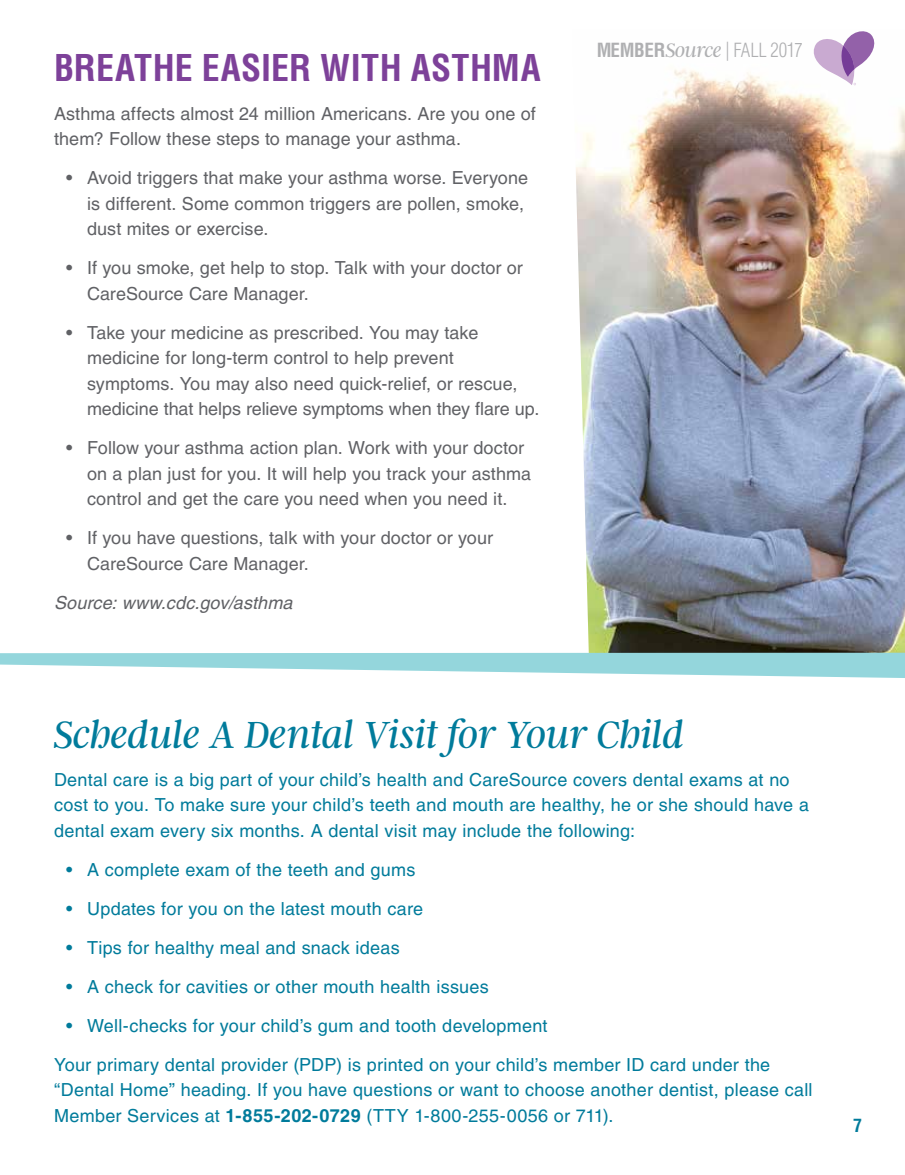
<style>
.page{position:relative;width:905px;height:1175px;background:#fff}
.page>*{position:absolute;margin:0;border:0;box-sizing:border-box;transform-origin:0 0}
.t1{font:italic 300 42px "Argent CF";letter-spacing:-.01em;color:#007b9b}
.t2{font:700 condensed 36px "Helvetica LT Pro";letter-spacing:.01em;color:#7d4199}
.t3{font:300 condensed 19.05px "Helvetica LT Pro";letter-spacing:-.015em;color:#606165}
.t4{font:18px/25.5px "Helvetica LT Pro";letter-spacing:.005em;color:#606165}
.t5{font:18px/25.5px "Helvetica LT Pro";letter-spacing:.015em;color:#007b9b}
.t6{font:italic 18px "Helvetica LT Pro";letter-spacing:.005em;color:#606165}
.t7{font:700 condensed 18px "Helvetica LT Pro";color:#007b9b}
.s1{font-weight:700}
.s2{font-family:"Argent CF";font-style:italic;font-stretch:normal;font-size:21.45px}
</style>
<div class="page">
<img style="left:576px;top:41px;width:328px;height:611px">
<svg style="left:813px;top:31px;width:61px;height:54px"></svg>
<svg style="left:0;top:652px;width:904px;height:26px"></svg>
<h2 class="t2" style="left:54px;top:43px;width:488px">BREATHE EASIER WITH ASTHMA</h2>
<p class="t4" style="left:54px;top:100px;width:483px">Asthma affects almost 24 million Americans. Are you one of them? Follow these steps to manage your asthma.</p>
<p class="t4" style="left:87px;top:165px;width:442px;text-indent:-21px">• Avoid triggers that make your asthma worse. Everyone is different. Some common triggers are pollen, smoke, dust mites or exercise.</p>
<p class="t4" style="left:87px;top:255px;width:437px;text-indent:-21px">• If you smoke, get help to stop. Talk with your doctor or<br>CareSource Care Manager.</p>
<p class="t4" style="left:87px;top:320px;width:454px;text-indent:-21px">• Take your medicine as prescribed. You may take medicine for long-term control to help prevent symptoms. You may also need quick-relief, or rescue, medicine that helps relieve symptoms when they flare up.</p>
<p class="t4" style="left:87px;top:435px;width:446px;text-indent:-21px">• Follow your asthma action plan. Work with your doctor on a plan just for you. It will help you track your asthma control and get the care you need when you need it.</p>
<p class="t4" style="left:87px;top:525px;width:407px;text-indent:-21px">• If you have questions, talk with your doctor or your<br>CareSource Care Manager.</p>
<p class="t6" style="left:54px;top:592px;width:240px">Source: www.cdc.gov/asthma</p>
<p class="t3" style="left:596px;top:38px;width:208px"><span class="s1">MEMBER</span><span class="s2">Source</span> | FALL 2017</p>
<h2 class="t1" style="left:54px;top:713px;width:631px">Schedule A Dental Visit for Your Child</h2>
<p class="t5" style="left:54px;top:766px;width:756px">Dental care is a big part of your child’s health and CareSource covers dental exams at no cost to you. To make sure your child’s teeth and mouth are healthy, he or she should have a dental exam every six months. A dental visit may include the following:</p>
<p class="t5" style="left:66px;top:856px;width:351px">• A complete exam of the teeth and gums</p>
<p class="t5" style="left:66px;top:895px;width:359px">• Updates for you on the latest mouth care</p>
<p class="t5" style="left:66px;top:934px;width:335px">• Tips for healthy meal and snack ideas</p>
<p class="t5" style="left:66px;top:973px;width:424px">• A check for cavities or other mouth health issues</p>
<p class="t5" style="left:66px;top:1012px;width:483px">• Well-checks for your child’s gum and tooth development</p>
<p class="t5" style="left:54px;top:1051px;width:760px">Your primary dental provider (PDP) is printed on your child’s member ID card under the “Dental Home” heading. If you have questions or want to choose another dentist, please call<br>Member Services at <span class="s1">1-855-202-0729</span> (TTY 1-800-255-0056 or 711).</p>
<p class="t7" style="left:853px;top:1113px;width:10px">7</p>
</div>
